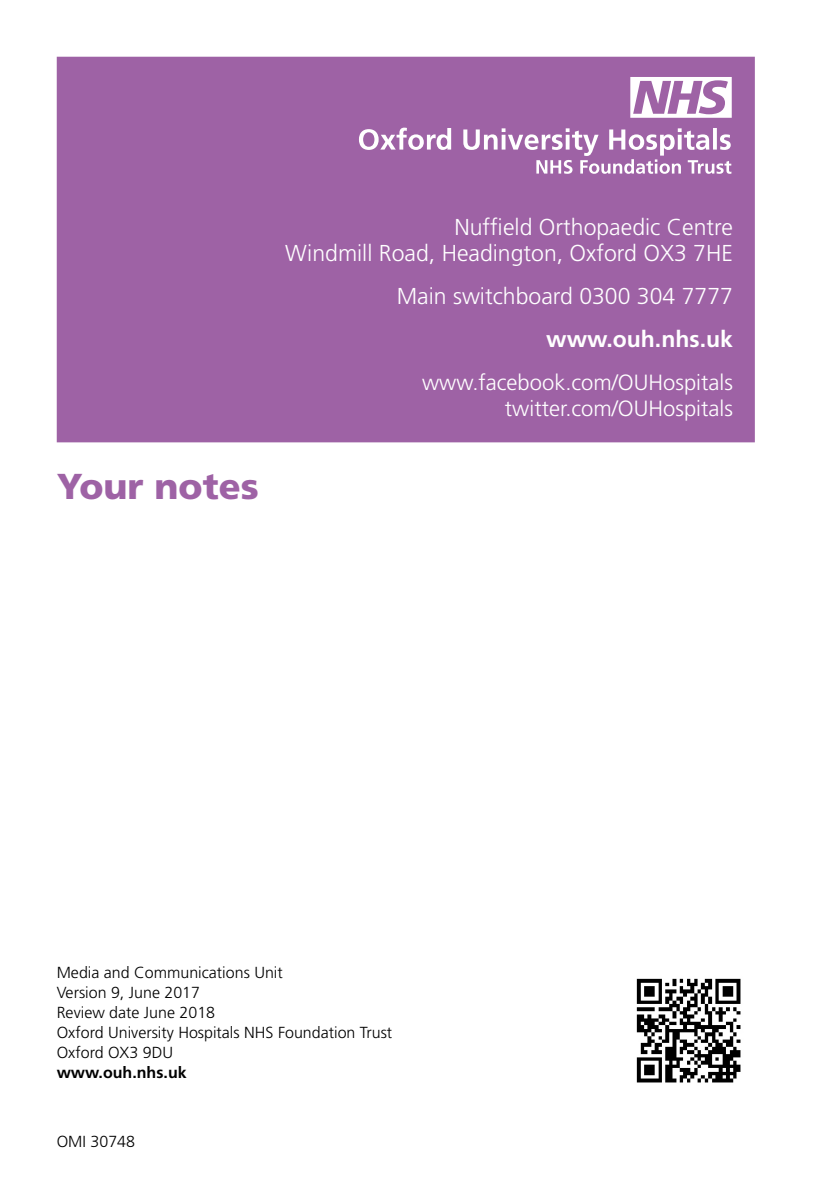
<style>
.page{position:relative;width:840px;height:1191px;background:#fff}
.page>*{position:absolute;margin:0;border:0;box-sizing:border-box;transform-origin:0 0}
.t1{font:900 36px "Frutiger";color:#9e62a5}
.t2{font:300 23px/26px "Frutiger";color:#fff;text-align:right}
.t3{font:700 23px "Frutiger";color:#fff}
.t4{font:300 22px/26px "Frutiger";color:#fff;text-align:right}
.t5{font:300 16px/20px "Frutiger";color:#000}
.t6{font:700 16px "Frutiger";color:#000}
</style>
<div class="page">
<div style="left:57px;top:57px;width:697px;height:385px;background:#9e62a5"></div>
<img style="left:636px;top:978px;width:105px;height:105px">
<svg style="left:359px;top:128px;width:372px;height:46px"></svg>
<svg style="left:630px;top:77px;width:101px;height:41px"></svg>
<h1 class="t1" style="left:57px;top:464px;width:203px">Your notes</h1>
<h2 class="t2" style="left:285px;top:214px;width:449px">Nuffield Orthopaedic Centre<br>Windmill Road, Headington, Oxford OX3 7HE</h2>
<h2 class="t2" style="left:396px;top:283px;width:337px">Main switchboard 0300 304 7777</h2>
<h2 class="t3" style="left:546px;top:325px;width:188px">www.ouh.nhs.uk</h2>
<h3 class="t4" style="left:422px;top:369px;width:312px">www.facebook.com/OUHospitals twitter.com/OUHospitals</h3>
<p class="t5" style="left:57px;top:962px;width:337px">Media and Communications Unit<br>Version 9, June 2017<br>Review date June 2018<br>Oxford University Hospitals NHS Foundation Trust<br>Oxford OX3 9DU</p>
<p class="t6" style="left:57px;top:1062px;width:131px">www.ouh.nhs.uk</p>
<p class="t5" style="left:57px;top:1131px;width:80px">OMI 30748</p>
</div>
